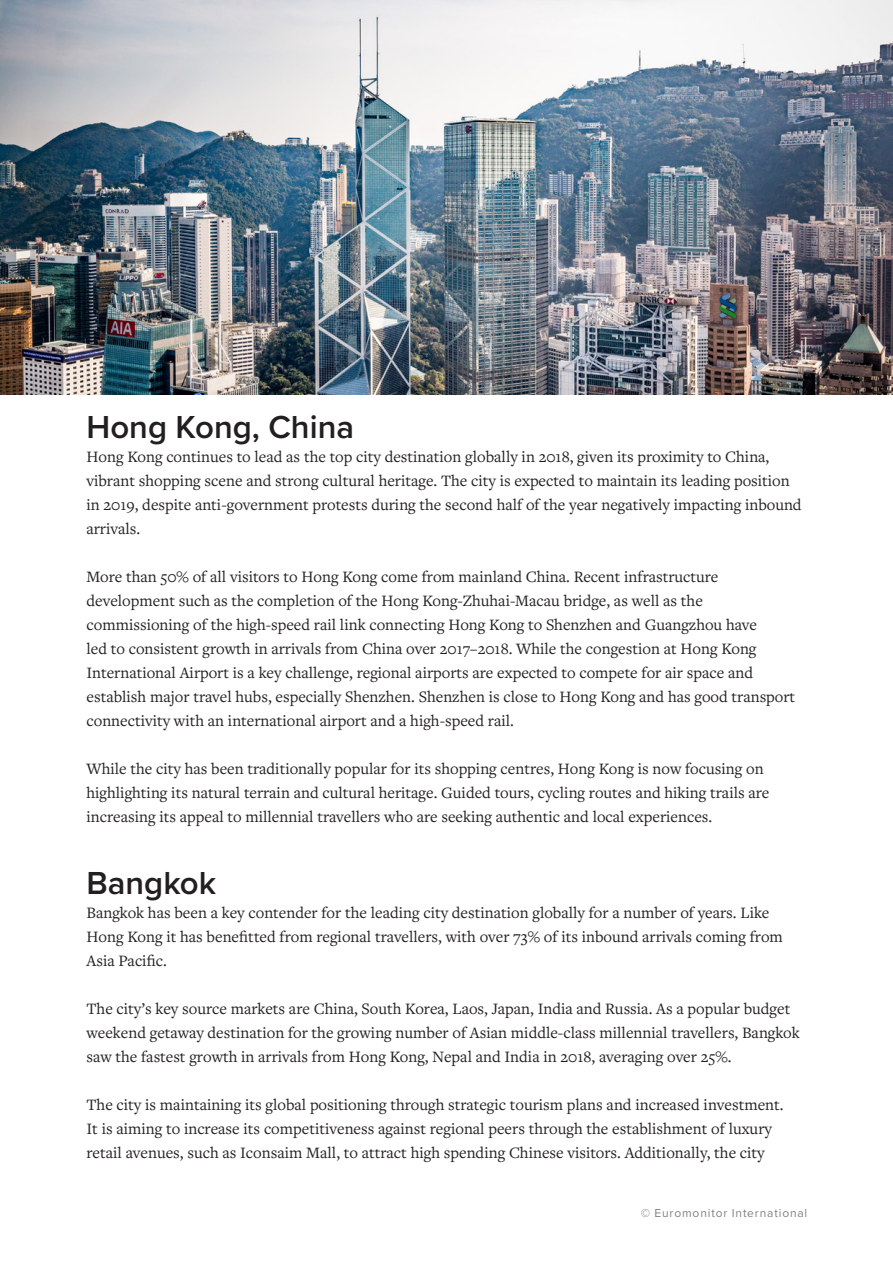
<style>
.page{position:relative;width:893px;height:1263px;background:#fff}
.page>*{position:absolute;margin:0;border:0;box-sizing:border-box;transform-origin:0 0}
.ah{font:600 33px "Proxima Nova";color:#231f20}
.paft{font:16.5px/24px "Freight Text Pro";color:#231f20}
.t1{font:12px "Proxima Nova";letter-spacing:.07em;color:#828282}
</style>
<div class="page">
<img style="left:0;top:0;width:893px;height:394px">
<p class="ah" style="left:87px;top:402px;width:269px">Hong Kong, China</p>
<p class="paft" style="left:87px;top:444px;width:717px">Hong Kong continues to lead as the top city destination globally in 2018, given its proximity to China, vibrant shopping scene and strong cultural heritage. The city is expected to maintain its leading position in 2019, despite anti-government protests during the second half of the year negatively impacting inbound arrivals.</p>
<p class="paft" style="left:87px;top:564px;width:710px">More than 50% of all visitors to Hong Kong come from mainland China. Recent infrastructure development such as the completion of the Hong Kong-Zhuhai-Macau bridge, as well as the commissioning of the high-speed rail link connecting Hong Kong to Shenzhen and Guangzhou have<br>led to consistent growth in arrivals from China over 2017–2018. While the congestion at Hong Kong International Airport is a key challenge, regional airports are expected to compete for air space and establish major travel hubs, especially Shenzhen. Shenzhen is close to Hong Kong and has good transport connectivity with an international airport and a high-speed rail.</p>
<p class="paft" style="left:87px;top:756px;width:684px">While the city has been traditionally popular for its shopping centres, Hong Kong is now focusing on highlighting its natural terrain and cultural heritage. Guided tours, cycling routes and hiking trails are increasing its appeal to millennial travellers who are seeking authentic and local experiences.</p>
<p class="ah" style="left:87px;top:858px;width:131px">Bangkok</p>
<p class="paft" style="left:87px;top:900px;width:698px">Bangkok has been a key contender for the leading city destination globally for a number of years. Like<br>Hong Kong it has benefitted from regional travellers, with over 73% of its inbound arrivals coming from<br>Asia Pacific.</p>
<p class="paft" style="left:87px;top:996px;width:715px">The city’s key source markets are China, South Korea, Laos, Japan, India and Russia. As a popular budget weekend getaway destination for the growing number of Asian middle-class millennial travellers, Bangkok saw the fastest growth in arrivals from Hong Kong, Nepal and India in 2018, averaging over 25%.</p>
<p class="paft" style="left:87px;top:1092px;width:699px">The city is maintaining its global positioning through strategic tourism plans and increased investment.<br>It is aiming to increase its competitiveness against regional peers through the establishment of luxury retail avenues, such as Iconsaim Mall, to attract high spending Chinese visitors. Additionally, the city</p>
<p class="t1" style="left:641px;top:1204px;width:168px">© Euromonitor International</p>
</div>
